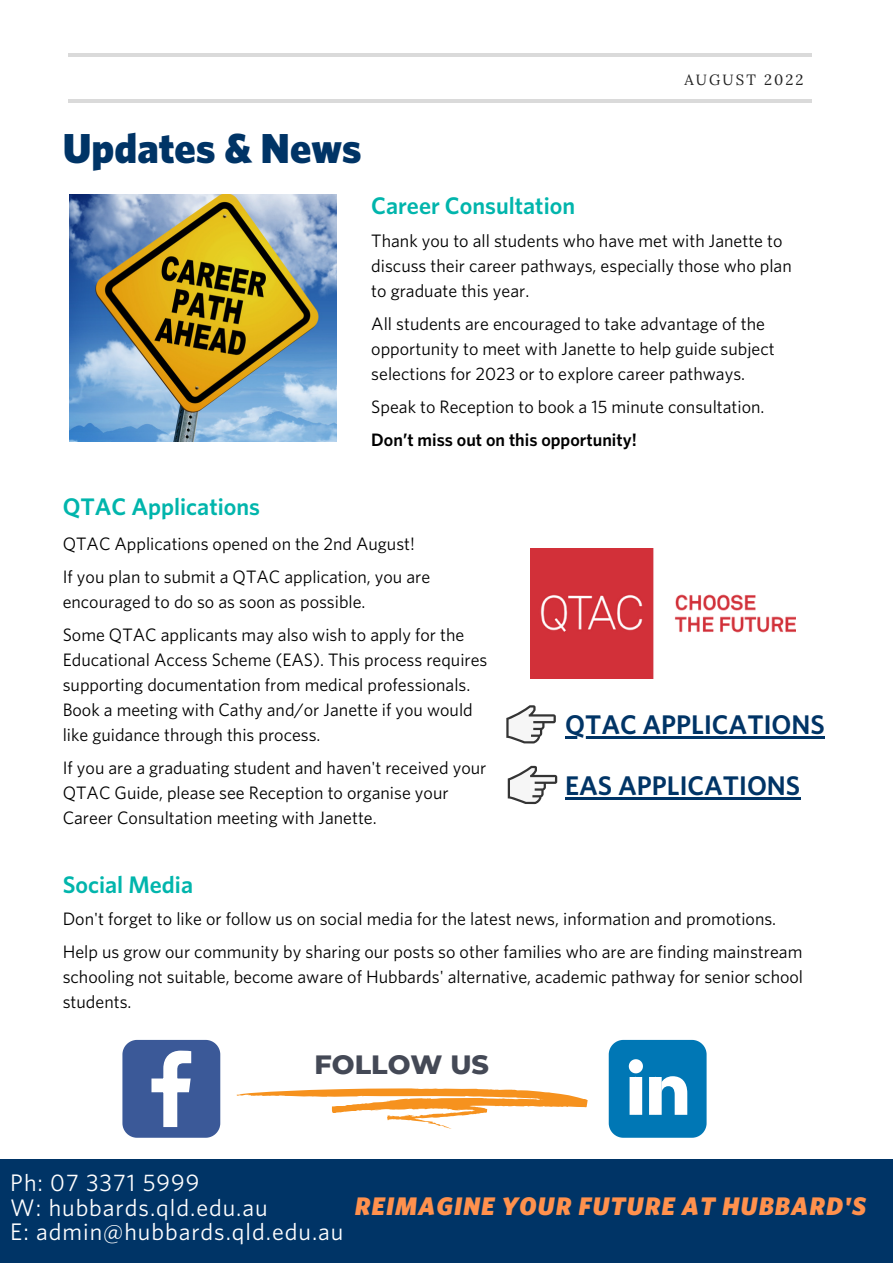
<style>
.page{position:relative;width:893px;height:1264px;background:#fff}
.page>*{position:absolute;margin:0;border:0;box-sizing:border-box;transform-origin:0 0}
.t1{font:900 42px "Whitney";color:#003466}
.t2{font:600 27px "Whitney";color:#003466}
.t3{font:800 27px "Montserrat";color:#444956}
.t4{font:italic 900 25.5px "Whitney";letter-spacing:.04em;color:#ff914d}
.t5{font:24px/24.8px "Whitney";letter-spacing:.04em;color:#fff}
.t6{font:600 24px "Whitney";color:#01b5ac}
.t7{font:18px/25px "Whitney";color:#000}
.t8{font:600 18px "Whitney";color:#000}
.t9{font:14.85px "Lora";letter-spacing:.14em;color:#222}
</style>
<div class="page">
<hr style="left:68px;top:99px;width:743px;height:3px;background:#000">
<hr style="left:69px;top:53px;width:743px;height:4px;background:#dadada">
<div style="left:0;top:1159px;width:892px;height:103px;background:#003466"></div>
<img style="left:531px;top:548px;width:264px;height:130px">
<svg style="left:506px;top:705px;width:50px;height:38px"></svg>
<svg style="left:507px;top:765px;width:50px;height:39px"></svg>
<img style="left:70px;top:195px;width:266px;height:246px">
<hr style="left:565px;top:736px;width:259px;height:2px;background:#003466">
<hr style="left:565px;top:797px;width:235px;height:2px;background:#003466">
<svg style="left:122px;top:1039px;width:98px;height:98px"></svg>
<svg style="left:608px;top:1039px;width:98px;height:98px"></svg>
<svg style="left:236px;top:1088px;width:351px;height:40px"></svg>
<p class="t9" style="left:684px;top:70px;width:120px">AUGUST 2022</p>
<h1 class="t1" style="left:63px;top:123px;width:300px">Updates &amp; News</h1>
<h3 class="t6" style="left:371px;top:191px;width:205px">Career Consultation</h3>
<p class="t7" style="left:371px;top:228px;width:422px">Thank you to all students who have met with Janette to discuss their career pathways, especially those who plan to graduate this year.</p>
<p class="t7" style="left:371px;top:310px;width:405px">All students are encouraged to take advantage of the opportunity to meet with Janette to help guide subject selections for 2023 or to explore career pathways.</p>
<p class="t7" style="left:371px;top:393px;width:394px">Speak to Reception to book a 15 minute consultation.</p>
<p class="t8" style="left:371px;top:428px;width:267px">Don’t miss out on this opportunity!</p>
<h3 class="t6" style="left:63px;top:491px;width:199px">QTAC Applications</h3>
<p class="t7" style="left:63px;top:527px;width:369px;line-height:33px">QTAC Applications opened on the 2nd August!<br>If you plan to submit a QTAC application, you are</p>
<p class="t7" style="left:63px;top:585px;width:403px;line-height:33px">encouraged to do so as soon as possible.<br>Some QTAC applicants may also wish to apply for the</p>
<p class="t7" style="left:63px;top:647px;width:426px">Educational Access Scheme (EAS). This process requires supporting documentation from medical professionals.<br>Book a meeting with Cathy and/or Janette if you would like guidance through this process.</p>
<p class="t7" style="left:63px;top:754px;width:425px">If you are a graduating student and haven't received your<br>QTAC Guide, please see Reception to organise your<br>Career Consultation meeting with Janette.</p>
<h3 class="t6" style="left:63px;top:869px;width:132px">Social Media</h3>
<h2 class="t2" style="left:565px;top:708px;width:261px">QTAC APPLICATIONS</h2>
<h2 class="t2" style="left:565px;top:768px;width:237px">EAS APPLICATIONS</h2>
<p class="t7" style="left:63px;top:902px;width:741px;line-height:33px">Don't forget to like or follow us on social media for the latest news, information and promotions.<br>Help us grow our community by sharing our posts so other families who are are finding mainstream</p>
<p class="t7" style="left:63px;top:964px;width:741px">schooling not suitable, become aware of Hubbards' alternative, academic pathway for senior school students.</p>
<h2 class="t3" style="left:314px;top:1047px;width:176px">FOLLOW US</h2>
<h3 class="t5" style="left:10px;top:1169px;width:334px">Ph: 07 3371 5999<br>W: hubbards.qld.edu.au<br>E: admin@hubbards.qld.edu.au</h3>
<h3 class="t4" style="left:355px;top:1190px;width:512px">REIMAGINE YOUR FUTURE AT HUBBARD'S</h3>
</div>
